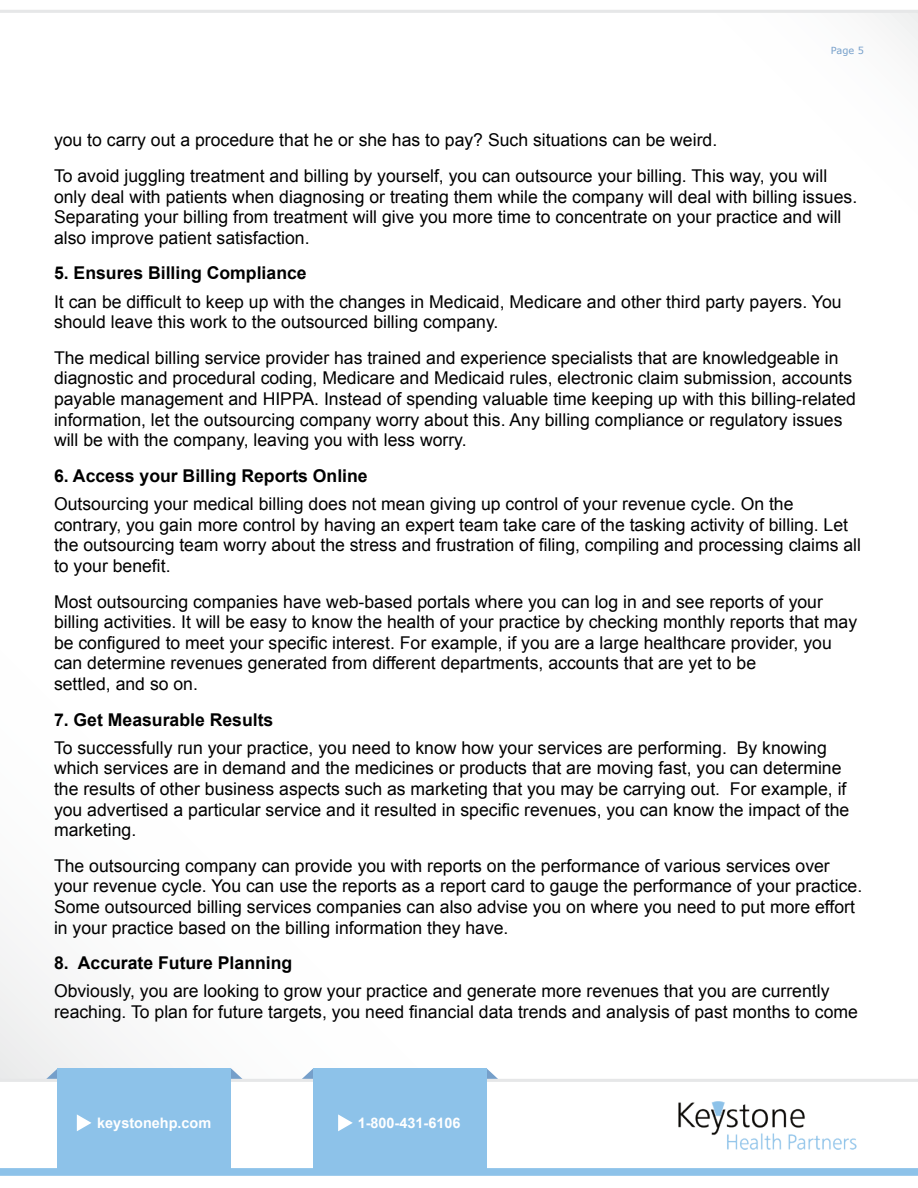
<style>
.page{position:relative;width:918px;height:1188px;background:#fff}
.page>*{position:absolute;margin:0;border:0;box-sizing:border-box;transform-origin:0 0}
.t1{font:17.7px/20.5px "Arial";color:#000}
.t2{font:700 17.7px "Arial";color:#000}
.t3{font:700 14.4px "Arial";color:#fff}
.t4{font:9.75px "Verdana";color:#759fca}
</style>
<div class="page">
<hr style="left:0;top:10px;width:918px;height:3px;background:#e6e7e8">
<svg style="left:0;top:1069px;width:918px;height:107px"></svg>
<div style="left:66px;top:1108px;width:150px;height:30px;background:#8dc2e9"></div>
<p class="t4" style="left:831px;top:44px;width:35px">Page 5</p>
<p class="t1" style="left:54px;top:123px;width:775px;line-height:35.5px">you to carry out a procedure that he or she has to pay? Such situations can be weird.<br>To avoid juggling treatment and billing by yourself, you can outsource your billing. This way, you will</p>
<p class="t1" style="left:54px;top:186px;width:805px">only deal with patients when diagnosing or treating them while the company will deal with billing issues.<br>Separating your billing from treatment will give you more time to concentrate on your practice and will also improve patient satisfaction.</p>
<p class="t2" style="left:54px;top:261px;width:254px">5. Ensures Billing Compliance</p>
<p class="t1" style="left:54px;top:291px;width:789px">It can be difficult to keep up with the changes in Medicaid, Medicare and other third party payers. You should leave this work to the outsourced billing company.</p>
<p class="t1" style="left:54px;top:348px;width:804px">The medical billing service provider has trained and experience specialists that are knowledgeable in diagnostic and procedural coding, Medicare and Medicaid rules, electronic claim submission, accounts payable management and HIPPA. Instead of spending valuable time keeping up with this billing-related information, let the outsourcing company worry about this. Any billing compliance or regulatory issues will be with the company, leaving you with less worry.</p>
<p class="t2" style="left:54px;top:464px;width:315px">6. Access your Billing Reports Online</p>
<p class="t1" style="left:54px;top:494px;width:809px">Outsourcing your medical billing does not mean giving up control of your revenue cycle. On the contrary, you gain more control by having an expert team take care of the tasking activity of billing. Let the outsourcing team worry about the stress and frustration of filing, compiling and processing claims all to your benefit.</p>
<p class="t1" style="left:54px;top:591px;width:805px">Most outsourcing companies have web-based portals where you can log in and see reports of your billing activities. It will be easy to know the health of your practice by checking monthly reports that may be configured to meet your specific interest. For example, if you are a large healthcare provider, you can determine revenues generated from different departments, accounts that are yet to be<br>settled, and so on.</p>
<p class="t2" style="left:54px;top:708px;width:221px">7. Get Measurable Results</p>
<p class="t1" style="left:54px;top:737px;width:797px">To successfully run your practice, you need to know how your services are performing. By knowing which services are in demand and the medicines or products that are moving fast, you can determine the results of other business aspects such as marketing that you may be carrying out. For example, if you advertised a particular service and it resulted in specific revenues, you can know the impact of the marketing.</p>
<p class="t1" style="left:54px;top:856px;width:810px">The outsourcing company can provide you with reports on the performance of various services over your revenue cycle. You can use the reports as a report card to gauge the performance of your practice.<br>Some outsourced billing services companies can also advise you on where you need to put more effort in your practice based on the billing information they have.</p>
<p class="t2" style="left:54px;top:951px;width:240px">8. Accurate Future Planning</p>
<p class="t1" style="left:54px;top:981px;width:806px">Obviously, you are looking to grow your practice and generate more revenues that you are currently reaching. To plan for future targets, you need financial data trends and analysis of past months to come</p>
<p class="t3" style="left:97px;top:1113px;width:116px">keystonehp.com</p>
<p class="t3" style="left:358px;top:1113px;width:104px">1-800-431-6106</p>
</div>
